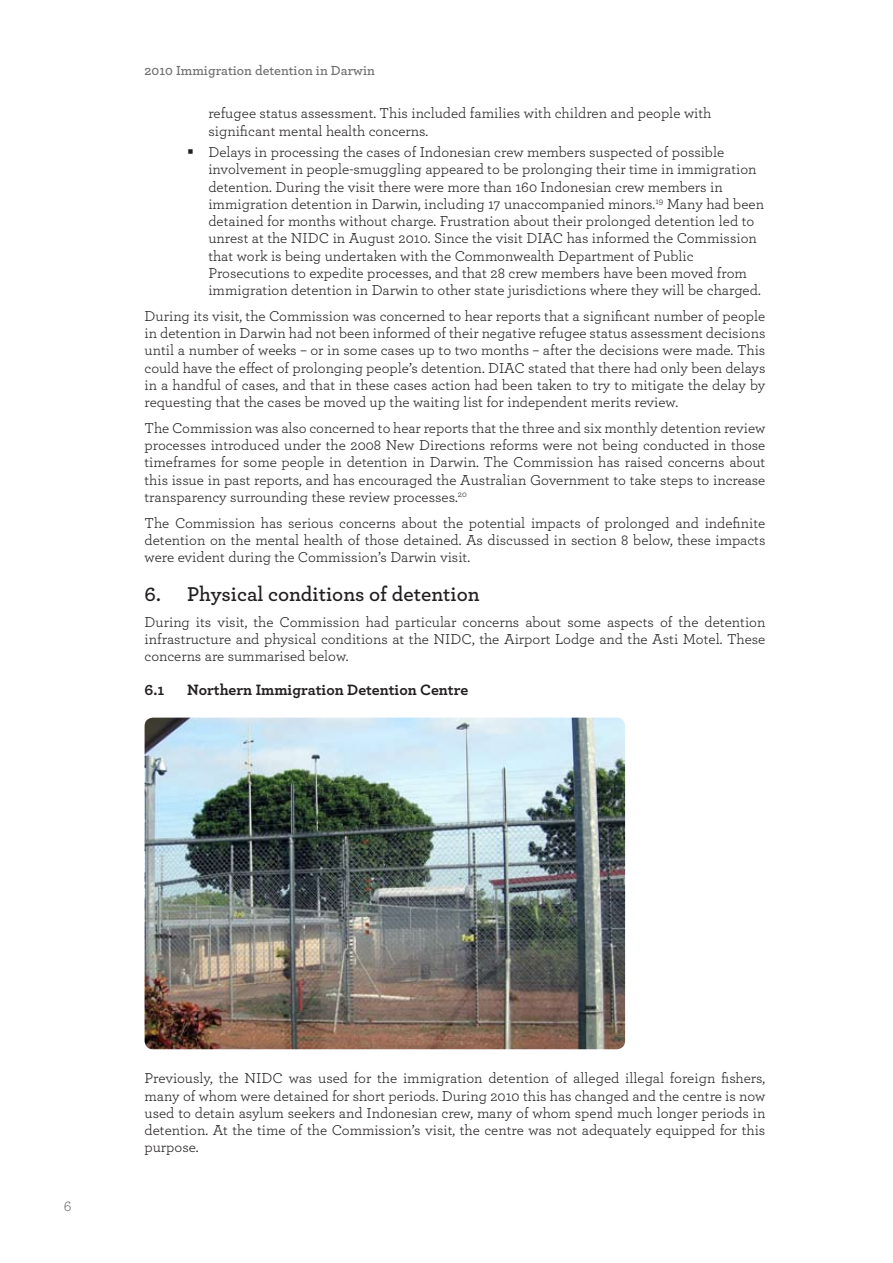
<style>
.page{position:relative;width:893px;height:1263px;background:#fff}
.page>*{position:absolute;margin:0;border:0;box-sizing:border-box;transform-origin:0 0}
.t1{font:600 21px "Archer";color:#231f20}
.t2{font:700 15.75px "Archer";color:#231f20}
.t3{font:15px/17.2px "Archer";color:#231f20;text-align:justify}
.t4{font:15px "Archer";color:#6d6f71}
.t5{font:600 13.8px "Archer";color:#6d6f71}
</style>
<div class="page">
<img style="left:145px;top:718px;width:480px;height:331px">
<p class="t5" style="left:145px;top:60px;width:232px">2010 Immigration detention in Darwin</p>
<p class="t3" style="left:208px;top:104px;width:505px">refugee status assessment. This included families with children and people with significant mental health concerns.</p>
<p class="t3" style="left:208px;top:143px;width:557px;text-align:left">Delays in processing the cases of Indonesian crew members suspected of possible involvement in people-smuggling appeared to be prolonging their time in immigration detention. During the visit there were more than 160 Indonesian crew members in immigration detention in Darwin, including 17 unaccompanied minors.<sup>19</sup> Many had been detained for months without charge. Frustration about their prolonged detention led to unrest at the NIDC in August 2010. Since the visit DIAC has informed the Commission that work is being undertaken with the Commonwealth Department of Public Prosecutions to expedite processes, and that 28 crew members have been moved from immigration detention in Darwin to other state jurisdictions where they will be charged.</p>
<p class="t3" style="left:145px;top:306px;width:622px">During its visit, the Commission was concerned to hear reports that a significant number of people in detention in Darwin had not been informed of their negative refugee status assessment decisions until a number of weeks – or in some cases up to two months – after the decisions were made. This could have the effect of prolonging people’s detention. DIAC stated that there had only been delays in a handful of cases, and that in these cases action had been taken to try to mitigate the delay by requesting that the cases be moved up the waiting list for independent merits review.</p>
<p class="t3" style="left:145px;top:418px;width:622px">The Commission was also concerned to hear reports that the three and six monthly detention review processes introduced under the 2008 New Directions reforms were not being conducted in those timeframes for some people in detention in Darwin. The Commission has raised concerns about this issue in past reports, and has encouraged the Australian Government to take steps to increase transparency surrounding these review processes.<sup>20</sup></p>
<p class="t3" style="left:145px;top:513px;width:622px">The Commission has serious concerns about the potential impacts of prolonged and indefinite detention on the mental health of those detained. As discussed in section 8 below, these impacts were evident during the Commission’s Darwin visit.</p>
<h1 class="t1" style="left:145px;top:578px;width:337px">6. Physical conditions of detention</h1>
<p class="t3" style="left:145px;top:612px;width:622px">During its visit, the Commission had particular concerns about some aspects of the detention infrastructure and physical conditions at the NIDC, the Airport Lodge and the Asti Motel. These concerns are summarised below.</p>
<p class="t2" style="left:145px;top:678px;width:21px">6.1</p>
<p class="t2" style="left:187px;top:678px;width:283px">Northern Immigration Detention Centre</p>
<p class="t4" style="left:64px;top:1196px;width:9px">6</p>
<p class="t3" style="left:145px;top:1069px;width:622px">Previously, the NIDC was used for the immigration detention of alleged illegal foreign fishers, many of whom were detained for short periods. During 2010 this has changed and the centre is now used to detain asylum seekers and Indonesian crew, many of whom spend much longer periods in detention. At the time of the Commission’s visit, the centre was not adequately equipped for this purpose.</p>
</div>
